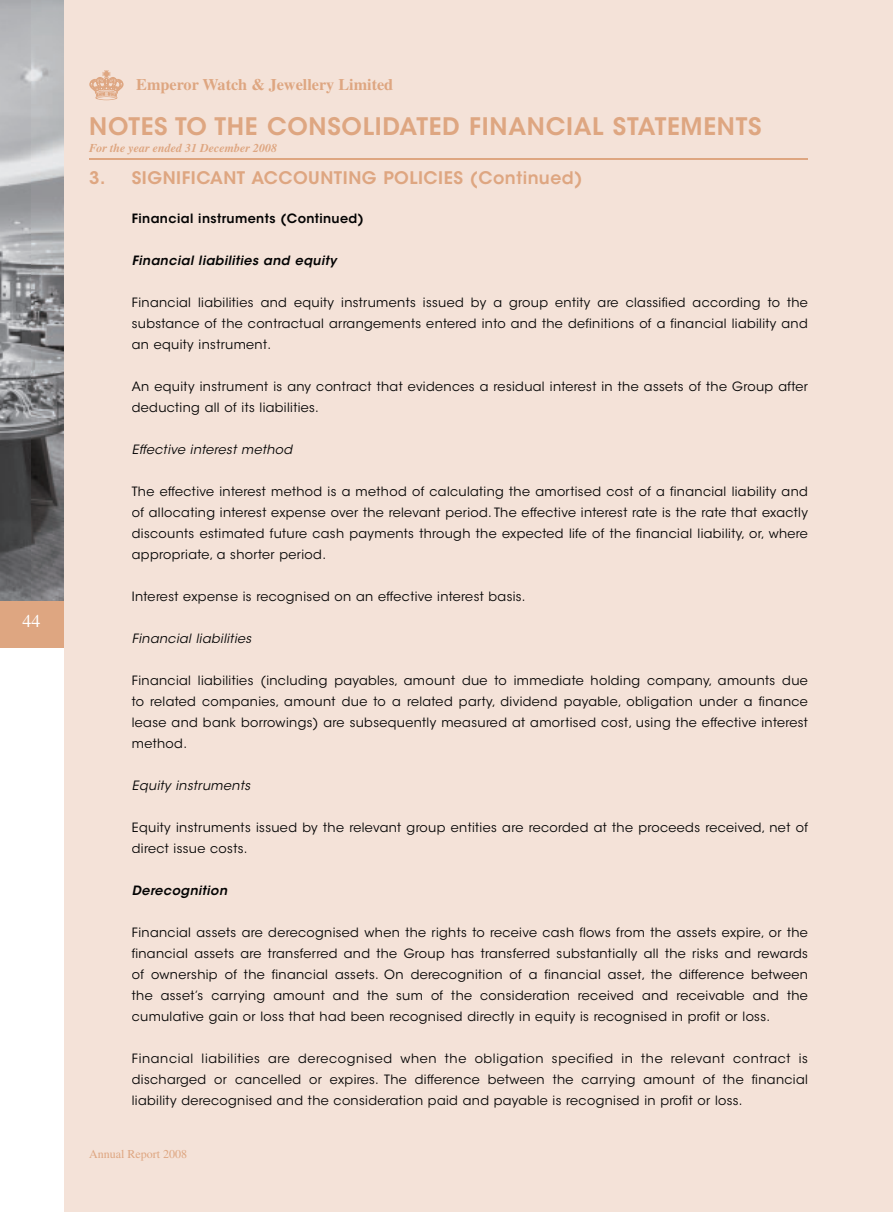
<style>
.page{position:relative;width:893px;height:1212px;background:#fff}
.page>*{position:absolute;margin:0;border:0;box-sizing:border-box;transform-origin:0 0}
.t1{font:600 24px "ITC Avant Garde Std";letter-spacing:.03em;color:#dea681}
.t2{font:18px "Times LT Std";color:#fff}
.t3{font:600 17.25px "ITC Avant Garde Std";letter-spacing:.03em;color:#dea681}
.t4{font:700 16.2px "Times LT Std";color:#dea681}
.t5{font:12.75px/21px "ITC Avant Garde Std";letter-spacing:.03em;color:#030303;text-align:justify}
.t6{font:italic 12.75px "ITC Avant Garde Std";letter-spacing:.03em;color:#030303}
.t7{font:italic 600 12.75px "ITC Avant Garde Std";letter-spacing:.03em;color:#030303}
.t8{font:600 12.75px "ITC Avant Garde Std";letter-spacing:.03em;color:#030303}
.t9{font:italic 700 12px "Times LT Std";color:#dea681}
.t10{font:12px "Times LT Std";color:#dea681}
</style>
<div class="page">
<div style="left:31px;top:0;width:862px;height:1212px;background:#f4e2d8"></div>
<div style="left:0;top:634px;width:64px;height:578px;background:#fff"></div>
<img style="left:0;top:0;width:64px;height:601px">
<div style="left:0;top:601px;width:64px;height:46px;background:#dea681"></div>
<svg style="left:89px;top:70px;width:35px;height:30px"></svg>
<hr style="left:89px;top:159px;width:719px;height:1px;background:#dea681">
<h2 class="t2" style="left:22px;top:610px;width:19px">44</h2>
<p class="t4" style="left:136px;top:75px;width:259px">Emperor Watch &amp; Jewellery Limited</p>
<h1 class="t1" style="left:89px;top:112px;width:674px">NOTES TO THE CONSOLIDATED FINANCIAL STATEMENTS</h1>
<p class="t9" style="left:89px;top:141px;width:189px">For the year ended 31 December 2008</p>
<h3 class="t3" style="left:89px;top:168px;width:495px">3. SIGNIFICANT ACCOUNTING POLICIES (Continued)</h3>
<p class="t8" style="left:132px;top:211px;width:233px">Financial instruments (Continued)</p>
<p class="t7" style="left:132px;top:253px;width:206px">Financial liabilities and equity</p>
<p class="t5" style="left:132px;top:292px;width:678px">Financial liabilities and equity instruments issued by a group entity are classified according to the substance of the contractual arrangements entered into and the definitions of a financial liability and an equity instrument.</p>
<p class="t5" style="left:132px;top:376px;width:678px">An equity instrument is any contract that evidences a residual interest in the assets of the Group after deducting all of its liabilities.</p>
<p class="t6" style="left:132px;top:442px;width:162px">Effective interest method</p>
<p class="t5" style="left:132px;top:481px;width:678px">The effective interest method is a method of calculating the amortised cost of a financial liability and of allocating interest expense over the relevant period. The effective interest rate is the rate that exactly discounts estimated future cash payments through the expected life of the financial liability, or, where appropriate, a shorter period.</p>
<p class="t5" style="left:132px;top:586px;width:395px">Interest expense is recognised on an effective interest basis.</p>
<p class="t6" style="left:132px;top:631px;width:121px">Financial liabilities</p>
<p class="t5" style="left:132px;top:670px;width:678px">Financial liabilities (including payables, amount due to immediate holding company, amounts due to related companies, amount due to a related party, dividend payable, obligation under a finance lease and bank borrowings) are subsequently measured at amortised cost, using the effective interest method.</p>
<p class="t6" style="left:132px;top:778px;width:120px">Equity instruments</p>
<p class="t5" style="left:132px;top:817px;width:678px">Equity instruments issued by the relevant group entities are recorded at the proceeds received, net of direct issue costs.</p>
<p class="t7" style="left:132px;top:883px;width:97px">Derecognition</p>
<p class="t5" style="left:132px;top:922px;width:678px">Financial assets are derecognised when the rights to receive cash flows from the assets expire, or the financial assets are transferred and the Group has transferred substantially all the risks and rewards of ownership of the financial assets. On derecognition of a financial asset, the difference between the asset’s carrying amount and the sum of the consideration received and receivable and the cumulative gain or loss that had been recognised directly in equity is recognised in profit or loss.</p>
<p class="t5" style="left:132px;top:1048px;width:678px">Financial liabilities are derecognised when the obligation specified in the relevant contract is discharged or cancelled or expires. The difference between the carrying amount of the financial liability derecognised and the consideration paid and payable is recognised in profit or loss.</p>
<p class="t10" style="left:89px;top:1147px;width:99px">Annual Report 2008</p>
</div>
